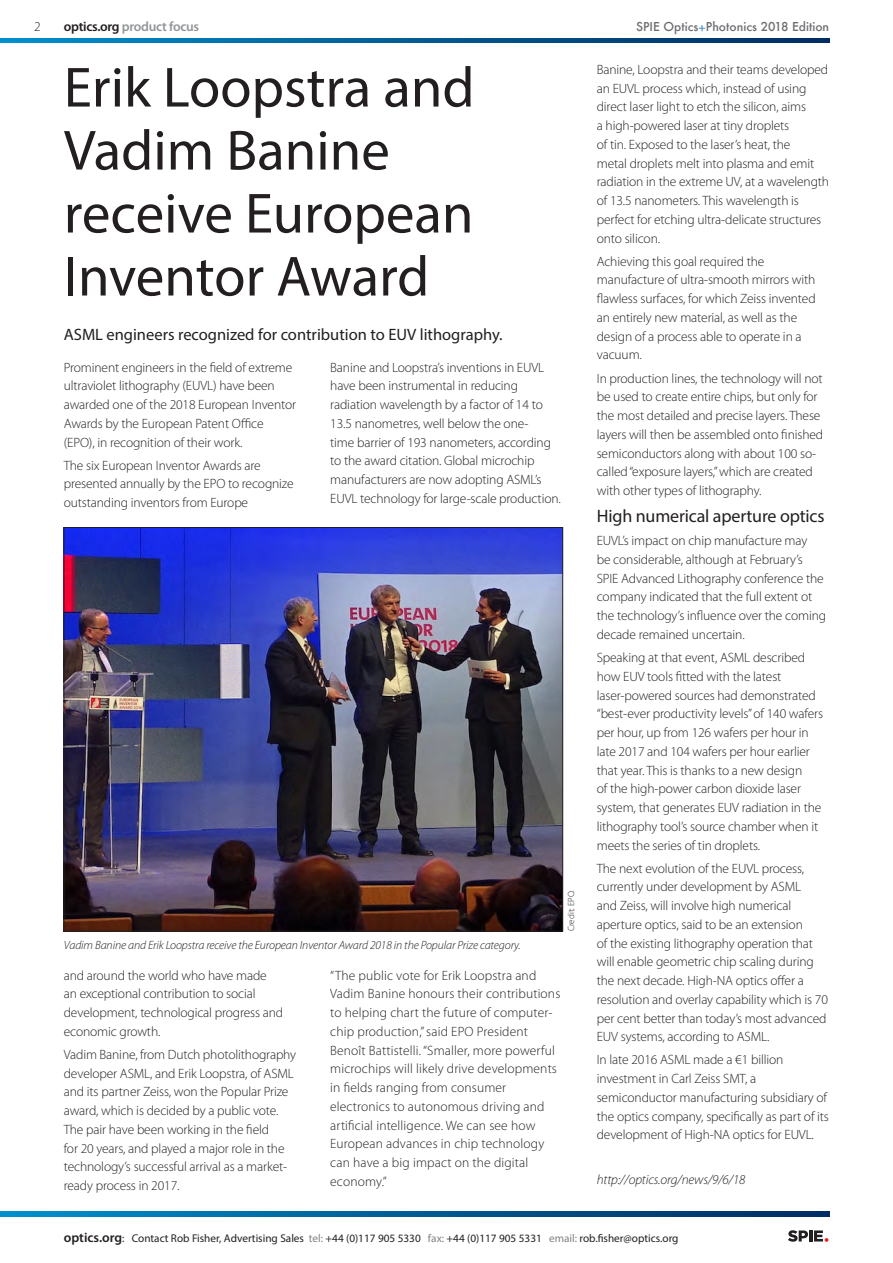
<style>
.page{position:relative;width:893px;height:1263px;background:#fff}
.page>*{position:absolute;margin:0;border:0;box-sizing:border-box;transform-origin:0 0}
.t1{font:57px/63px "Myriad Pro";color:#231f20}
.t2{font:18px "Myriad Pro";letter-spacing:-.01em;color:#231f20}
.t3{font:16.5px "Myriad Pro";color:#231f20}
.t4{font:300 13.5px/18.8px "Myriad Pro";letter-spacing:-.01em;color:#231f20}
.t5{font:300 13.5px/18.8px "Myriad Pro";letter-spacing:.01em;color:#231f20}
.t6{font:italic 300 13.5px "Myriad Pro";letter-spacing:-.01em;color:#231f20}
.t7{font:600 13.5px "Myriad Pro";letter-spacing:-.02em;color:#939598}
.t8{font:italic 300 12px "Myriad Pro";letter-spacing:-.01em;color:#231f20}
.t9{font:500 12px "Futura";color:#6c6d70}
.t10{font:11.25px "Myriad Pro";color:#231f20}
.t11{font:300 9px "Myriad Pro";color:#231f20}
.s1{color:#231f20}
.s2{color:#448dcb}
.s3{font-weight:600;font-size:13.5px}
.s4{color:#808285}
</style>
<div class="page">
<svg style="left:0;top:1212px;width:829px;height:4px;background:#005d94"></svg>
<svg style="left:0;top:38px;width:829px;height:5px;background:#005d94"></svg>
<svg style="left:788px;top:1230px;width:40px;height:12px"></svg>
<img style="left:66px;top:529px;width:495px;height:400px">
<p class="t4" style="left:34px;top:17px;width:8px">2</p>
<p class="t7" style="left:64px;top:18px;width:137px"><span class="s1">optics.org</span> product focus</p>
<p class="t9" style="left:636px;top:18px;width:195px">SPIE Optics<span class="s2">+</span>Photonics 2018 Edition</p>
<p class="t1" style="left:64px;top:55px;width:412px">Erik Loopstra and<br>Vadim Banine receive European<br>Inventor Award</p>
<p class="t3" style="left:64px;top:324px;width:440px">ASML engineers recognized for contribution to EUV lithography.</p>
<p class="t4" style="left:64px;top:358px;width:234px">Prominent engineers in the field of extreme ultraviolet lithography (EUVL) have been awarded one of the 2018 European Inventor Awards by the European Patent Office (EPO), in recognition of their work.</p>
<p class="t4" style="left:64px;top:456px;width:231px">The six European Inventor Awards are presented annually by the EPO to recognize outstanding inventors from Europe</p>
<p class="t4" style="left:330px;top:358px;width:232px">Banine and Loopstra’s inventions in EUVL have been instrumental in reducing radiation wavelength by a factor of 14 to 13.5 nanometres, well below the one-<br>time barrier of 193 nanometers, according to the award citation. Global microchip manufacturers are now adopting ASML’s EUVL technology for large-scale production.</p>
<p class="t11" style="left:566px;top:931px;width:43px;rotate:-90deg">Credit: EPO.</p>
<p class="t8" style="left:64px;top:937px;width:458px">Vadim Banine and Erik Loopstra receive the European Inventor Award 2018 in the Popular Prize category.</p>
<p class="t4" style="left:64px;top:966px;width:221px">and around the world who have made an exceptional contribution to social development, technological progress and economic growth.</p>
<p class="t4" style="left:64px;top:1045px;width:234px">Vadim Banine, from Dutch photolithography developer ASML, and Erik Loopstra, of ASML and its partner Zeiss, won the Popular Prize award, which is decided by a public vote.<br>The pair have been working in the field<br>for 20 years, and played a major role in the technology’s successful arrival as a market&shy;ready process in 2017.</p>
<p class="t5" style="left:330px;top:966px;width:232px">“The public vote for Erik Loopstra and Vadim Banine honours their contributions to helping chart the future of computer&shy;chip production,” said EPO President Benoît Battistelli. “Smaller, more powerful microchips will likely drive developments in fields ranging from consumer electronics to autonomous driving and artificial intelligence. We can see how European advances in chip technology can have a big impact on the digital economy.”</p>
<p class="t4" style="left:597px;top:60px;width:234px">Banine, Loopstra and their teams developed an EUVL process which, instead of using direct laser light to etch the silicon, aims<br>a high-powered laser at tiny droplets<br>of tin. Exposed to the laser’s heat, the<br>metal droplets melt into plasma and emit radiation in the extreme UV, at a wavelength of 13.5 nanometers. This wavelength is perfect for etching ultra-delicate structures onto silicon.</p>
<p class="t4" style="left:597px;top:252px;width:220px">Achieving this goal required the manufacture of ultra-smooth mirrors with flawless surfaces, for which Zeiss invented an entirely new material, as well as the design of a process able to operate in a vacuum.</p>
<p class="t4" style="left:597px;top:368px;width:228px">In production lines, the technology will not be used to create entire chips, but only for the most detailed and precise layers. These layers will then be assembled onto finished semiconductors along with about 100 so&shy;called “exposure layers,” which are created with other types of lithography.</p>
<p class="t2" style="left:597px;top:505px;width:229px">High numerical aperture optics</p>
<p class="t4" style="left:597px;top:531px;width:231px">EUVL’s impact on chip manufacture may<br>be considerable, although at February’s SPIE Advanced Lithography conference the company indicated that the full extent ot the technology’s influence over the coming decade remained uncertain.</p>
<p class="t4" style="left:597px;top:648px;width:228px">Speaking at that event, ASML described how EUV tools fitted with the latest laser-powered sources had demonstrated “best-ever productivity levels” of 140 wafers per hour, up from 126 wafers per hour in late 2017 and 104 wafers per hour earlier that year. This is thanks to a new design<br>of the high-power carbon dioxide laser system, that generates EUV radiation in the lithography tool’s source chamber when it meets the series of tin droplets.</p>
<p class="t4" style="left:597px;top:858px;width:233px">The next evolution of the EUVL process, currently under development by ASML<br>and Zeiss, will involve high numerical aperture optics, said to be an extension<br>of the existing lithography operation that will enable geometric chip scaling during the next decade. High-NA optics offer a resolution and overlay capability which is 70 per cent better than today’s most advanced EUV systems, according to ASML.</p>
<p class="t4" style="left:597px;top:1050px;width:234px">In late 2016 ASML made a €1 billion investment in Carl Zeiss SMT, a semiconductor manufacturing subsidiary of the optics company, specifically as part of its development of High-NA optics for EUVL.</p>
<p class="t6" style="left:597px;top:1171px;width:150px">http://optics.org/news/9/6/18</p>
<p class="t10" style="left:64px;top:1231px;width:616px"><span class="s3">optics.org</span>: Contact Rob Fisher, Advertising Sales <span class="s4">tel:</span> +44 (0)117 905 5330 <span class="s4">fax:</span> +44 (0)117 905 5331 <span class="s4">email:</span> rob.fisher@optics.org</p>
</div>
